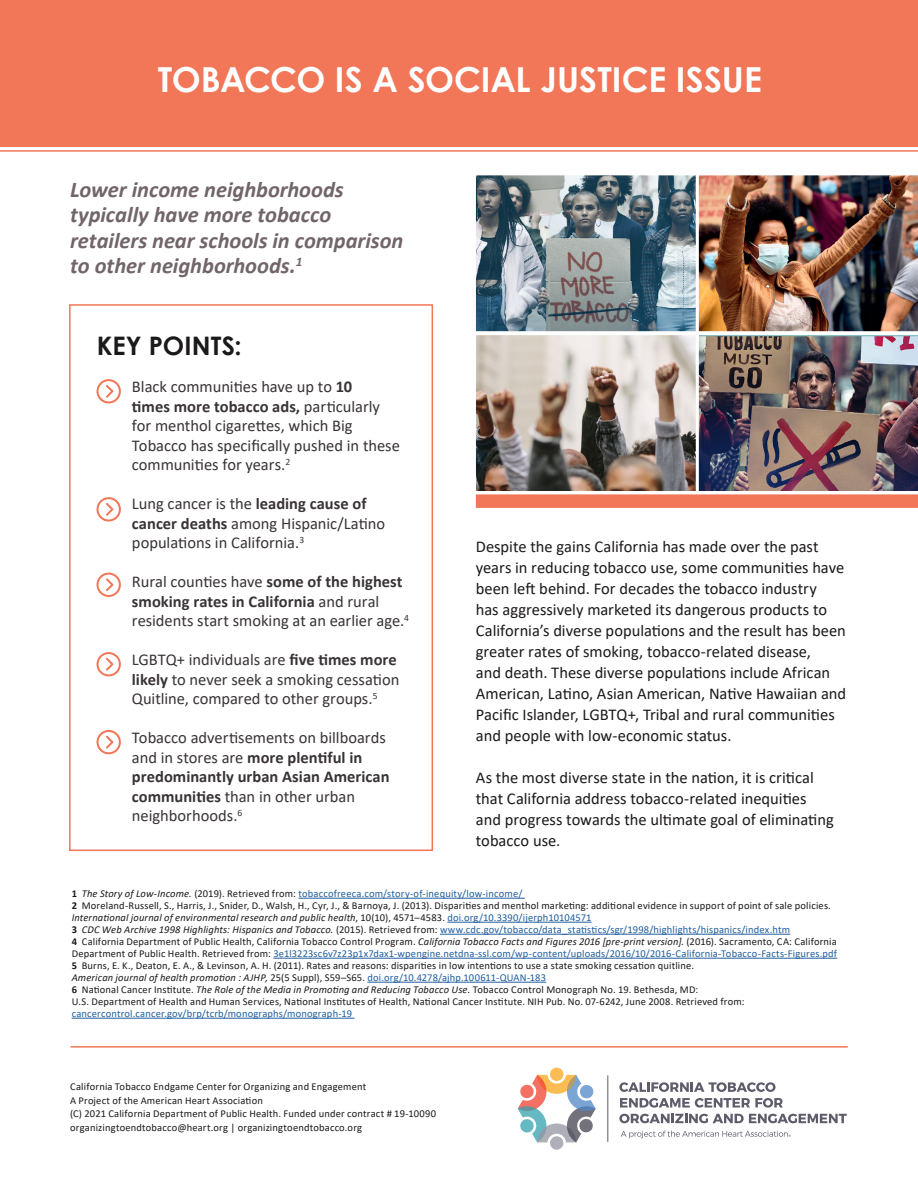
<style>
.page{position:relative;width:918px;height:1188px;background:#fff}
.page>*{position:absolute;margin:0;border:0;box-sizing:border-box;transform-origin:0 0}
.t1{font:700 34.5px "Century Gothic";letter-spacing:-.005em;color:#fff}
.t2{font:700 25.5px "Century Gothic";letter-spacing:.005em;color:#1c191b}
.t3{font:italic 700 22.5px/25.5px "Calibri";letter-spacing:-.005em;color:#71656a}
.t4{font:16.5px/21px "Calibri";color:#1c191b}
.t5{font:16.5px/19.5px "Calibri";color:#393335}
.t6{font:10.5px/12px "Calibri";letter-spacing:.015em;color:#1c191b}
.t7{font:10.5px "Calibri";letter-spacing:.015em;color:#215e9e}
.s1{font-weight:700}
.s2{font-style:italic}
.s3{color:#215e9e}
</style>
<div class="page">
<div style="left:69px;top:304px;width:364px;height:547px;border:2px solid #f27658"></div>
<svg style="left:97px;top:379px;width:24px;height:25px"></svg>
<svg style="left:97px;top:497px;width:24px;height:25px"></svg>
<svg style="left:97px;top:573px;width:24px;height:24px"></svg>
<svg style="left:97px;top:652px;width:24px;height:24px"></svg>
<svg style="left:97px;top:730px;width:24px;height:24px"></svg>
<hr style="left:298px;top:898px;width:227px;height:1px;background:#215e9e">
<hr style="left:447px;top:922px;width:145px;height:1px;background:#215e9e">
<hr style="left:440px;top:934px;width:350px;height:1px;background:#215e9e">
<hr style="left:273px;top:958px;width:564px;height:1px;background:#215e9e">
<hr style="left:367px;top:982px;width:179px;height:1px;background:#215e9e">
<hr style="left:72px;top:1018px;width:283px;height:1px;background:#215e9e">
<hr style="left:70px;top:1046px;width:778px;height:2px;background:#f27658">
<svg style="left:619px;top:1082px;width:157px;height:10px"></svg>
<svg style="left:620px;top:1098px;width:163px;height:10px"></svg>
<svg style="left:619px;top:1114px;width:228px;height:9px"></svg>
<hr style="left:607px;top:1075px;width:1px;height:67px;background:#5d5c6a">
<div style="left:550px;top:1068px;width:13px;height:13px;background:#fbbc53;border-radius:50%"></div>
<div style="left:550px;top:1136px;width:13px;height:14px;background:#afafb9;border-radius:50%"></div>
<svg style="left:518px;top:1075px;width:78px;height:67px"></svg>
<svg style="left:621px;top:1131px;width:170px;height:7px"></svg>
<img style="left:475px;top:175px;width:443px;height:321px">
<div style="left:476px;top:494px;width:442px;height:14px;background:#f27658"></div>
<div style="left:0;top:0;width:918px;height:147px;background:#f27658"></div>
<hr style="left:0;top:150px;width:918px;height:2px;background:#f27658">
<h1 class="t1" style="left:158px;top:58px;width:606px">TOBACCO IS A SOCIAL JUSTICE ISSUE</h1>
<h3 class="t3" style="left:70px;top:176px;width:335px">Lower income neighborhoods typically have more tobacco retailers near schools in comparison to other neighborhoods.<sup>1</sup></h3>
<h2 class="t2" style="left:97px;top:330px;width:146px">KEY POINTS:</h2>
<h3 class="t5" style="left:132px;top:377px;width:270px">Black communities have up to <span class="s1">10<br>times more tobacco ads,</span> particularly for menthol cigarettes, which Big Tobacco has specifically pushed in these communities for years.<sup>2</sup></h3>
<h3 class="t5" style="left:132px;top:494px;width:255px">Lung cancer is the <span class="s1">leading cause of cancer deaths</span> among Hispanic/Latino populations in California.<sup>3</sup></h3>
<h3 class="t5" style="left:132px;top:572px;width:279px">Rural counties have <span class="s1">some of the highest smoking rates in California</span> and rural residents start smoking at an earlier age.<sup>4</sup></h3>
<h3 class="t5" style="left:132px;top:650px;width:269px">LGBTQ+ individuals are <span class="s1">five times more likely</span> to never seek a smoking cessation<br>Quitline, compared to other groups.<sup>5</sup></h3>
<h3 class="t5" style="left:132px;top:728px;width:259px">Tobacco advertisements on billboards and in stores are <span class="s1">more plentiful in predominantly urban Asian American communities</span> than in other urban neighborhoods.<sup>6</sup></h3>
<p class="t4" style="left:476px;top:535px;width:372px">Despite the gains California has made over the past years in reducing tobacco use, some communities have been left behind. For decades the tobacco industry<br>has aggressively marketed its dangerous products to California’s diverse populations and the result has been greater rates of smoking, tobacco-related disease,<br>and death. These diverse populations include African American, Latino, Asian American, Native Hawaiian and Pacific Islander, LGBTQ+, Tribal and rural communities and people with low-economic status.</p>
<h3 class="t4" style="left:476px;top:766px;width:360px">As the most diverse state in the nation, it is critical that California address tobacco-related inequities and progress towards the ultimate goal of eliminating tobacco use.</h3>
<p class="t6" style="left:72px;top:887px;width:767px"><span class="s1">1</span> <span class="s2">The Story of Low-Income.</span> (2019). Retrieved from: <span class="s3">tobaccofreeca.com/story-of-inequity/low-income/<br></span><span class="s1">2</span> Moreland-Russell, S., Harris, J., Snider, D., Walsh, H., Cyr, J., &amp; Barnoya, J. (2013). Disparities and menthol marketing: additional evidence in support of point of sale policies.<br><span class="s2">International journal of environmental research and public health</span>, 10(10), 4571–4583. <span class="s3">doi.org/10.3390/ijerph10104571<br></span><span class="s1">3</span> <span class="s2">CDC Web Archive 1998 Highlights: Hispanics and Tobacco.</span> (2015). Retrieved from: <span class="s3">www.cdc.gov/tobacco/data_statistics/sgr/1998/highlights/hispanics/index.htm<br></span><span class="s1">4</span> California Department of Public Health, California Tobacco Control Program. <span class="s2">California Tobacco Facts and Figures 2016 [pre-print version].</span> (2016). Sacramento, CA: California Department of Public Health. Retrieved from: <span class="s3">3e1l3223sc6v7z23p1x7dax1-wpengine.netdna-ssl.com/wp-content/uploads/2016/10/2016-California-Tobacco-Facts-Figures.pdf </span><span class="s1">5</span> Burns, E. K., Deaton, E. A., &amp; Levinson, A. H. (2011). Rates and reasons: disparities in low intentions to use a state smoking cessation quitline.<br><span class="s2">American journal of health promotion : AJHP,</span> 25(5 Suppl), S59–S65. <span class="s3">doi.org/10.4278/ajhp.100611-QUAN-183<br></span><span class="s1">6</span> National Cancer Institute. <span class="s2">The Role of the Media in Promoting and Reducing Tobacco Use.</span> Tobacco Control Monograph No. 19. Bethesda, MD:<br>U.S. Department of Health and Human Services, National Institutes of Health, National Cancer Institute. NIH Pub. No. 07-6242, June 2008. Retrieved from:</p>
<p class="t7" style="left:72px;top:1006px;width:282px">cancercontrol.cancer.gov/brp/tcrb/monographs/monograph-19</p>
<p class="t6" style="left:70px;top:1080px;width:367px;line-height:13.5px">California Tobacco Endgame Center for Organizing and Engagement<br>A Project of the American Heart Association<br>(C) 2021 California Department of Public Health. Funded under contract # 19-10090 organizingtoendtobacco@heart.org | organizingtoendtobacco.org</p>
</div>
